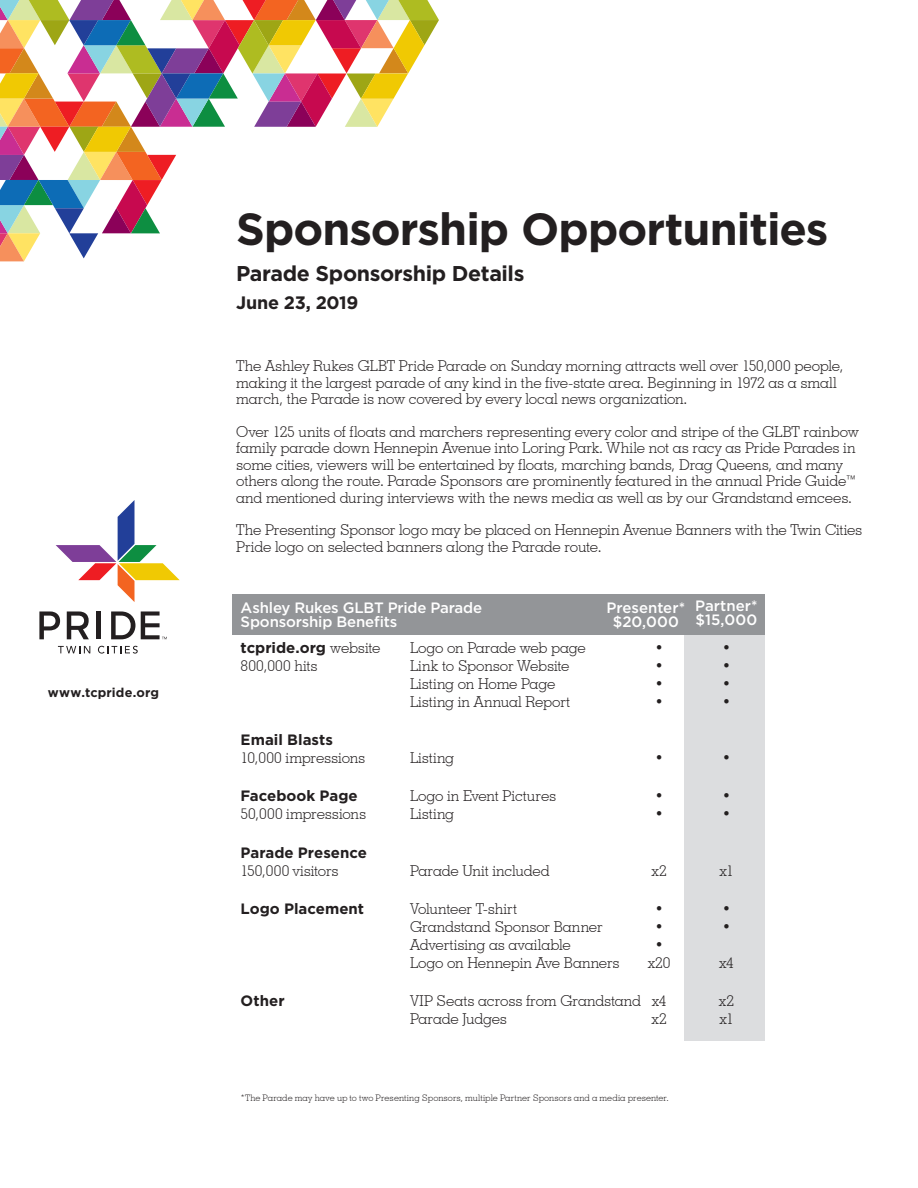
<style>
.page{position:relative;width:918px;height:1188px;background:#fff}
.page>*{position:absolute;margin:0;border:0;box-sizing:border-box;transform-origin:0 0}
.Head{font:700 45px "Gotham";letter-spacing:-.02em;color:#231f20}
.Subhead{font:700 21.3px "Gotham";letter-spacing:-.015em;color:#231f20}
.Subhead-2{font:700 18px "Gotham";letter-spacing:-.015em;color:#231f20}
.Body{font:300 15px/16.5px "Geometric Slab 703 BT";letter-spacing:-.015em;color:#231f20}
.Chart_Copy{font:300 15px/18px "Geometric Slab 703 BT";letter-spacing:-.01em;color:#231f20}
.Body-2{font:500 15px/13.5px "Gotham";letter-spacing:-.01em;color:#fff}
.Chart_Copy-2{font:700 15px "Gotham";color:#231f20}
.Chart_Copy-3{font:300 15px "Geometric Slab 703 BT";letter-spacing:.015em;color:#231f20}
.t1{font:700 12.75px "Gotham";letter-spacing:.015em;color:#231f20}
.Chart_Copy-4{font:300 9px "Geometric Slab 703 BT";letter-spacing:.005em;color:#231f20}
.s1{font-family:"Geometric Slab 703 BT";font-weight:300}
.s2{font-family:"Gotham";font-weight:700}
</style>
<div class="page">
<svg style="left:0;top:0;width:439px;height:261px"></svg>
<svg style="left:56px;top:500px;width:124px;height:102px"></svg>
<svg style="left:58px;top:646px;width:32px;height:7px"></svg>
<svg style="left:98px;top:646px;width:40px;height:8px"></svg>
<svg style="left:39px;top:611px;width:21px;height:28px"></svg>
<svg style="left:67px;top:611px;width:22px;height:28px"></svg>
<hr style="left:97px;top:611px;width:4px;height:28px;background:#231f20">
<svg style="left:111px;top:611px;width:24px;height:28px"></svg>
<svg style="left:141px;top:611px;width:26px;height:28px"></svg>
<div style="left:684px;top:594px;width:81px;height:446px;background:#dcdddf"></div>
<div style="left:232px;top:594px;width:533px;height:40px;background:#939598"></div>
<p class="t1" style="left:48px;top:684px;width:113px">www.tcpride.org</p>
<p class="Head" style="left:236px;top:199px;width:594px">Sponsorship Opportunities</p>
<p class="Subhead" style="left:236px;top:259px;width:290px">Parade Sponsorship Details</p>
<p class="Subhead-2" style="left:236px;top:291px;width:124px">June 23, 2019</p>
<p class="Body" style="left:236px;top:357px;width:609px">The Ashley Rukes GLBT Pride Parade on Sunday morning attracts well over 150,000 people, making it the largest parade of any kind in the five-state area. Beginning in 1972 as a small march, the Parade is now covered by every local news organization.</p>
<p class="Body" style="left:236px;top:423px;width:624px">Over 125 units of floats and marchers representing every color and stripe of the GLBT rainbow family parade down Hennepin Avenue into Loring Park. While not as racy as Pride Parades in some cities, viewers will be entertained by floats, marching bands, Drag Queens, and many others along the route. Parade Sponsors are prominently featured in the annual Pride Guide™ and mentioned during interviews with the news media as well as by our Grandstand emcees.</p>
<p class="Body" style="left:236px;top:522px;width:628px">The Presenting Sponsor logo may be placed on Hennepin Avenue Banners with the Twin Cities<br>Pride logo on selected banners along the Parade route.</p>
<p class="Body-2" style="left:241px;top:601px;width:243px">Ashley Rukes GLBT Pride Parade<br>Sponsorship Benefits</p>
<p class="Body-2" style="left:695px;top:599px;width:64px">Partner* $15,000</p>
<p class="Body-2" style="left:607px;top:601px;width:80px">Presenter*</p>
<p class="Body-2" style="left:613px;top:614px;width:68px">$20,000</p>
<p class="Chart_Copy-2" style="left:241px;top:638px;width:141px">tcpride.org <span class="s1">website</span></p>
<p class="Chart_Copy" style="left:410px;top:639px;width:177px">Logo on Parade web page</p>
<p class="Chart_Copy" style="left:655px;top:639px;width:10px">•</p>
<p class="Chart_Copy" style="left:722px;top:639px;width:10px">•</p>
<p class="Chart_Copy-3" style="left:241px;top:657px;width:79px">800,000 hits</p>
<p class="Chart_Copy" style="left:410px;top:657px;width:161px">Link to Sponsor Website</p>
<p class="Chart_Copy" style="left:655px;top:657px;width:10px">•</p>
<p class="Chart_Copy" style="left:722px;top:657px;width:10px">•</p>
<p class="Chart_Copy" style="left:410px;top:675px;width:147px">Listing on Home Page</p>
<p class="Chart_Copy" style="left:655px;top:675px;width:10px">•</p>
<p class="Chart_Copy" style="left:722px;top:675px;width:10px">•</p>
<p class="Chart_Copy" style="left:410px;top:693px;width:162px">Listing in Annual Report</p>
<p class="Chart_Copy" style="left:655px;top:693px;width:10px">•</p>
<p class="Chart_Copy" style="left:722px;top:693px;width:10px">•</p>
<p class="Chart_Copy" style="left:241px;top:731px;width:126px"><span class="s2">Email Blasts<br></span>10,000 impressions</p>
<p class="Chart_Copy" style="left:410px;top:749px;width:46px">Listing</p>
<p class="Chart_Copy" style="left:655px;top:749px;width:10px">•</p>
<p class="Chart_Copy" style="left:722px;top:749px;width:10px">•</p>
<p class="Chart_Copy-2" style="left:241px;top:786px;width:119px">Facebook Page</p>
<p class="Chart_Copy" style="left:410px;top:787px;width:148px">Logo in Event Pictures</p>
<p class="Chart_Copy" style="left:655px;top:787px;width:10px">•</p>
<p class="Chart_Copy" style="left:722px;top:787px;width:10px">•</p>
<p class="Chart_Copy" style="left:241px;top:805px;width:127px">50,000 impressions</p>
<p class="Chart_Copy" style="left:410px;top:805px;width:46px">Listing</p>
<p class="Chart_Copy" style="left:655px;top:805px;width:10px">•</p>
<p class="Chart_Copy" style="left:722px;top:805px;width:10px">•</p>
<p class="Chart_Copy" style="left:241px;top:843px;width:128px"><span class="s2">Parade Presence<br></span>150,000 visitors</p>
<p class="Chart_Copy" style="left:410px;top:861px;width:141px">Parade Unit included</p>
<p class="Chart_Copy" style="left:652px;top:861px;width:17px">x2</p>
<p class="Chart_Copy" style="left:719px;top:861px;width:16px">x1</p>
<p class="Chart_Copy-2" style="left:241px;top:899px;width:125px">Logo Placement</p>
<p class="Chart_Copy" style="left:410px;top:900px;width:109px">Volunteer T-shirt</p>
<p class="Chart_Copy" style="left:655px;top:900px;width:10px">•</p>
<p class="Chart_Copy" style="left:722px;top:900px;width:10px">•</p>
<p class="Chart_Copy" style="left:410px;top:918px;width:194px">Grandstand Sponsor Banner</p>
<p class="Chart_Copy" style="left:655px;top:918px;width:10px">•</p>
<p class="Chart_Copy" style="left:722px;top:918px;width:10px">•</p>
<p class="Chart_Copy" style="left:410px;top:936px;width:162px">Advertising as available</p>
<p class="Chart_Copy" style="left:655px;top:936px;width:10px">•</p>
<p class="Chart_Copy" style="left:410px;top:954px;width:211px">Logo on Hennepin Ave Banners</p>
<p class="Chart_Copy" style="left:648px;top:954px;width:24px">x20</p>
<p class="Chart_Copy" style="left:719px;top:954px;width:16px">x4</p>
<p class="Chart_Copy-2" style="left:241px;top:991px;width:46px">Other</p>
<p class="Chart_Copy" style="left:410px;top:992px;width:258px">VIP Seats across from Grandstand x4</p>
<p class="Chart_Copy" style="left:719px;top:992px;width:17px">x2</p>
<p class="Chart_Copy" style="left:410px;top:1010px;width:99px">Parade Judges</p>
<p class="Chart_Copy" style="left:652px;top:1010px;width:17px">x2</p>
<p class="Chart_Copy" style="left:719px;top:1010px;width:16px">x1</p>
<p class="Chart_Copy-4" style="left:241px;top:1092px;width:430px">*The Parade may have up to two Presenting Sponsors, multiple Partner Sponsors and a media presenter.</p>
</div>
